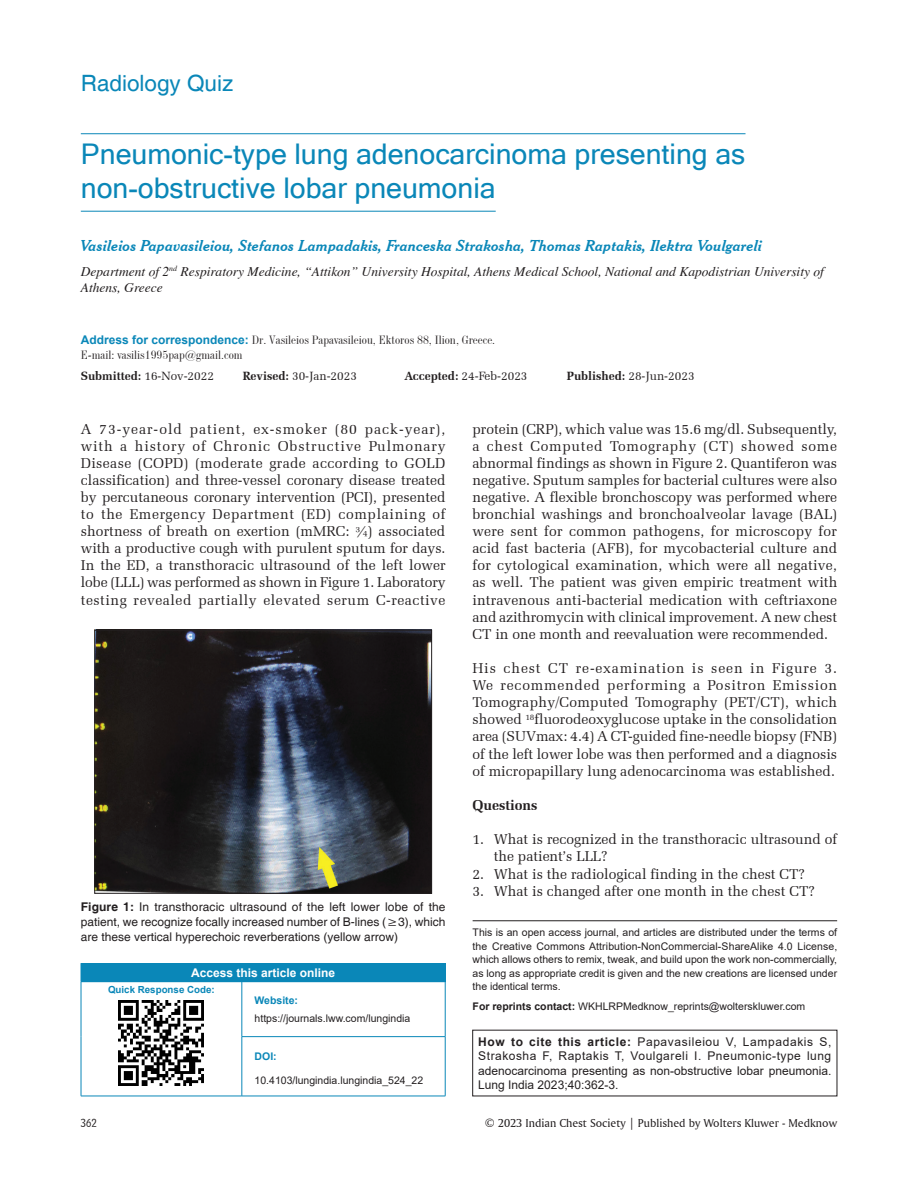
<style>
.page{position:relative;width:918px;height:1188px;background:#fff}
.page>*{position:absolute;margin:0;border:0;box-sizing:border-box;transform-origin:0 0}
.AT{font:28.5px/34.2px "Microsoft Sans Serif";color:#0a87b8}
.AH{font:22.5px "Helvetica";color:#0a87b8}
.AU{font:15px "Cheltenham BT Bold Italic Headline";color:#0a87b8}
.TX{font:14.25px/17.1px "Zapf Elliptical 711 BT";color:#231f20;text-align:justify}
.L{font:14.25px/17.1px "Zapf Elliptical 711 BT";color:#231f20}
.LL{font:14.25px "Zapf Elliptical 711 BT";color:#231f20}
.TX-2{font:700 14.25px "Zapf Elliptical 711 BT";color:#231f20}
.AFF{font:italic 13.5px/16.2px "Times";color:#231f20}
.HTC{font:12px/14.4px "Arial";color:#231f20;text-align:justify}
.FGC{font:12px/15px "Helvetica";color:#231f20;text-align:justify}
.ADD{font:12px/14.4px "Indy 17 Normal";color:#231f20}
.HIS{font:12px "Zapf Elliptical 711 BT";color:#231f20}
.t1{font:12px "Amerigo BT Roman A";color:#231f20}
.AAO{font:700 12px "Arial";color:#fff}
.t2{font:12px "Bell Centennial BT Address";color:#231f20}
.OS{font:10.5px/13.5px "Arial";color:#231f20;text-align:justify}
.WEB{font:10.5px "Arial";color:#231f20}
.DOI{font:10.5px "Arial";color:#231f20}
.WEB-2{font:700 10.5px "Arial";color:#0a87b8}
.DOI-2{font:700 10.5px "Arial";color:#0a87b8}
.QRC{font:700 9.75px "Arial";color:#0a87b8}
.s1{font-family:"Arial";font-weight:700;color:#0a87b8}
.s2{font-weight:700}
</style>
<div class="page">
<hr style="left:81px;top:133px;width:665px;height:1px;background:#0a87b8">
<hr style="left:81px;top:211px;width:415px;height:1px;background:#0a87b8">
<hr style="left:473px;top:920px;width:364px;height:1px;background:#231f20">
<div style="left:81px;top:963px;width:364px;height:19px;background:#0a87b8"></div>
<hr style="left:81px;top:982px;width:1px;height:55px;background:#0a87b8">
<hr style="left:242px;top:982px;width:1px;height:54px;background:#0a87b8">
<hr style="left:445px;top:982px;width:1px;height:54px;background:#0a87b8">
<hr style="left:81px;top:1037px;width:1px;height:59px;background:#0a87b8">
<hr style="left:242px;top:1036px;width:203px;height:1px;background:#0a87b8">
<hr style="left:242px;top:1037px;width:1px;height:59px;background:#0a87b8">
<hr style="left:445px;top:1037px;width:1px;height:59px;background:#0a87b8">
<hr style="left:81px;top:1096px;width:161px;height:1px;background:#0a87b8">
<hr style="left:242px;top:1096px;width:203px;height:1px;background:#0a87b8">
<svg style="left:445px;top:963px;width:1px;height:19px"></svg>
<img style="left:119px;top:1001px;width:85px;height:85px">
<img style="left:97px;top:632px;width:333px;height:260px">
<div style="left:95px;top:630px;width:337px;height:264px;border:1px solid #231f20"></div>
<p class="AH" style="left:81px;top:70px;width:154px">Radiology Quiz</p>
<p class="AT" style="left:81px;top:136px;width:666px">Pneumonic‑type lung adenocarcinoma presenting as non‑obstructive lobar pneumonia</p>
<p class="AU" style="left:81px;top:237px;width:683px">Vasileios Papavasileiou, Stefanos Lampadakis, Franceska Strakosha, Thomas Raptakis, Ilektra Voulgareli</p>
<p class="AFF" style="left:81px;top:263px;width:745px">Department of 2<sup>nd</sup> Respiratory Medicine, “Attikon” University Hospital, Athens Medical School, National and Kapodistrian University of<br>Athens, Greece</p>
<p class="ADD" style="left:81px;top:332px;width:416px"><span class="s1">Address for correspondence:</span> Dr. Vasileios Papavasileiou, Ektoros 88, Ilion, Greece.<br>E‑mail: vasilis1995pap@gmail.com</p>
<p class="HIS" style="left:81px;top:369px;width:135px"><span class="s2">Submitted:</span> 16‑Nov‑2022</p>
<p class="HIS" style="left:243px;top:369px;width:116px"><span class="s2">Revised:</span> 30‑Jan‑2023</p>
<p class="HIS" style="left:405px;top:369px;width:124px"><span class="s2">Accepted:</span> 24‑Feb‑2023</p>
<p class="HIS" style="left:567px;top:369px;width:129px"><span class="s2">Published:</span> 28-Jun-2023</p>
<p class="TX" style="left:81px;top:420px;width:366px">A 73‑year‑old patient, ex‑smoker (80 pack‑year), with a history of Chronic Obstructive Pulmonary Disease (COPD) (moderate grade according to GOLD classification) and three‑vessel coronary disease treated by percutaneous coronary intervention (PCI), presented to the Emergency Department (ED) complaining of shortness of breath on exertion (mMRC: ¾) associated with a productive cough with purulent sputum for days.<br>In the ED, a transthoracic ultrasound of the left lower lobe (LLL) was performed as shown in Figure 1. Laboratory testing revealed partially elevated serum C‑reactive</p>
<p class="FGC" style="left:81px;top:900px;width:366px"><span class="s2">Figure 1:</span> In transthoracic ultrasound of the left lower lobe of the patient, we recognize focally increased number of B‑lines (≥3), which are these vertical hyperechoic reverberations (yellow arrow)</p>
<p class="AAO" style="left:191px;top:964px;width:146px">Access this article online</p>
<p class="QRC" style="left:108px;top:983px;width:108px">Quick Response Code:</p>
<p class="WEB-2" style="left:255px;top:993px;width:45px">Website:</p>
<p class="WEB" style="left:255px;top:1011px;width:157px">https://journals.lww.com/lungindia</p>
<p class="DOI-2" style="left:255px;top:1049px;width:24px">DOI:</p>
<p class="DOI" style="left:255px;top:1073px;width:170px">10.4103/lungindia.lungindia_524_22</p>
<p class="TX" style="left:472px;top:420px;width:366px">protein (CRP), which value was 15.6 mg/dl. Subsequently, a chest Computed Tomography (CT) showed some abnormal findings as shown in Figure 2. Quantiferon was negative. Sputum samples for bacterial cultures were also negative. A flexible bronchoscopy was performed where bronchial washings and bronchoalveolar lavage (BAL) were sent for common pathogens, for microscopy for acid fast bacteria (AFB), for mycobacterial culture and for cytological examination, which were all negative, as well. The patient was given empiric treatment with intravenous anti‑bacterial medication with ceftriaxone and azithromycin with clinical improvement. A new chest CT in one month and reevaluation were recommended.</p>
<p class="TX" style="left:472px;top:660px;width:366px">His chest CT re‑examination is seen in Figure 3.<br>We recommended performing a Positron Emission Tomography/Computed Tomography (PET/CT), which showed <sup>18</sup>fluorodeoxyglucose uptake in the consolidation area (SUVmax: 4.4) A CT‑guided fine‑needle biopsy (FNB) of the left lower lobe was then performed and a diagnosis of micropapillary lung adenocarcinoma was established.</p>
<p class="TX-2" style="left:472px;top:797px;width:67px">Questions</p>
<p class="L" style="left:494px;top:831px;width:345px;text-indent:-21px">1. What is recognized in the transthoracic ultrasound of the patient’s LLL?</p>
<p class="L" style="left:472px;top:865px;width:334px">2. What is the radiological finding in the chest CT?</p>
<p class="LL" style="left:472px;top:882px;width:344px">3. What is changed after one month in the chest CT?</p>
<p class="OS" style="left:473px;top:926px;width:366px">This is an open access journal, and articles are distributed under the terms of the Creative Commons Attribution‑NonCommercial‑ShareAlike 4.0 License, which allows others to remix, tweak, and build upon the work non‑commercially, as long as appropriate credit is given and the new creations are licensed under the identical terms.</p>
<p class="OS" style="left:473px;top:1000px;width:334px"><span class="s2">For reprints contact:</span> WKHLRPMedknow_reprints@wolterskluwer.com</p>
<p class="HTC" style="left:478px;top:1034px;width:355px"><span class="s2">How to cite this article:</span> Papavasileiou V, Lampadakis S, Strakosha F, Raptakis T, Voulgareli I. Pneumonic‑type lung adenocarcinoma presenting as non‑obstructive lobar pneumonia.<br>Lung India 2023;40:362-3.</p>
<p class="t2" style="left:81px;top:1116px;width:17px">362</p>
<p class="t1" style="left:485px;top:1116px;width:354px">© 2023 Indian Chest Society | Published by Wolters Kluwer - Medknow</p>
</div>
